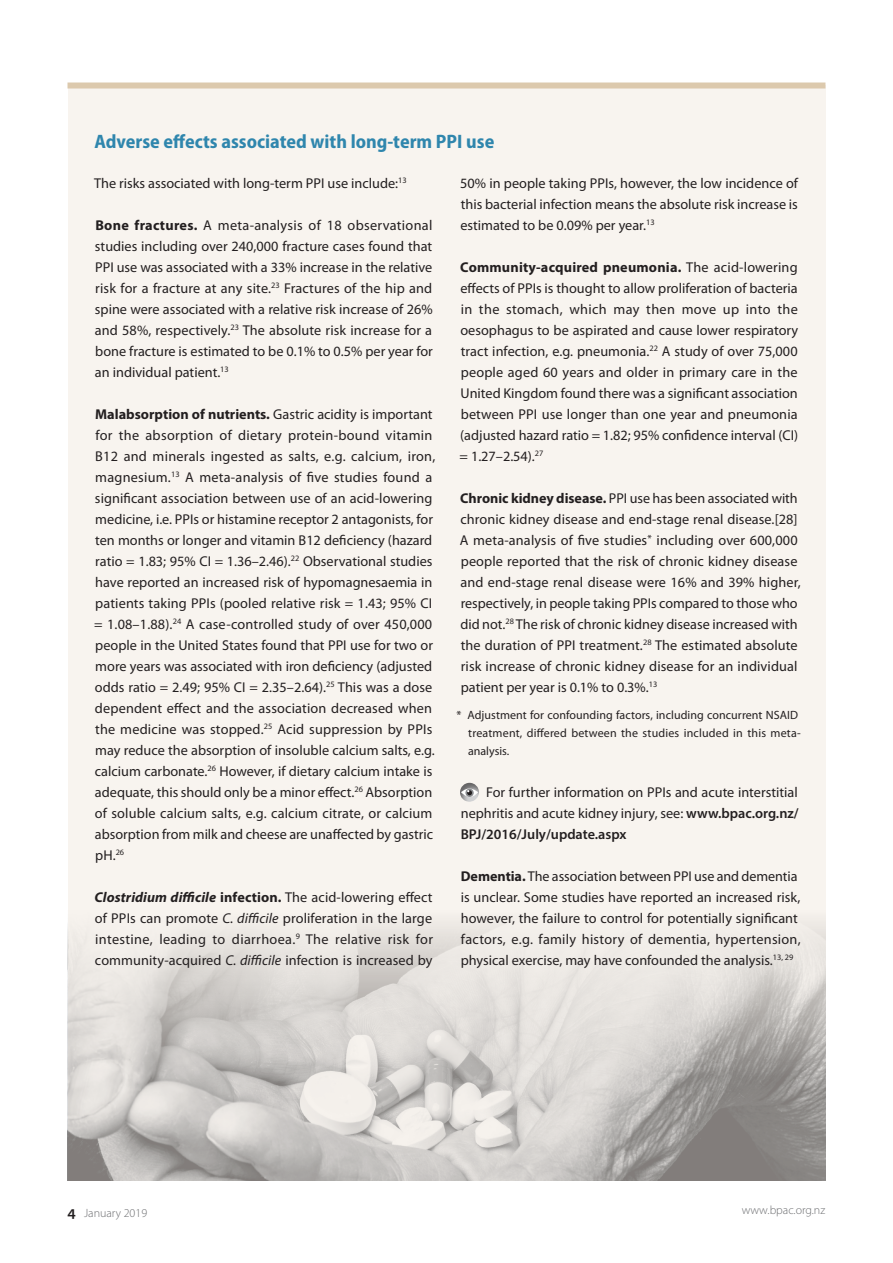
<style>
.page{position:relative;width:893px;height:1263px;background:#fff}
.page>*{position:absolute;margin:0;border:0;box-sizing:border-box;transform-origin:0 0}
.A_head{font:700 semi-condensed 19.5px "Myriad Pro";color:#2f86ad}
.Body_Line_Space{font:14.25px/21px "Myriad Pro";color:#231f20;text-align:justify}
.Body{font:14.25px/21px "Myriad Pro";color:#231f20;text-align:justify}
.Footnote{font:12px/18px "Myriad Pro";letter-spacing:.005em;color:#231f20}
.t1{font:300 12px "Myriad Pro";color:#6c6d70}
.s1{font-weight:700}
.s2{font-weight:700;font-style:italic}
.s3{font-style:italic}
.s4{font-weight:600}
.s5{font-weight:600;font-size:15.75px;color:#231f20}
</style>
<div class="page">
<div style="left:68px;top:85px;width:757px;height:1095px;background:#f8f4ef"></div>
<div style="left:67px;top:83px;width:758px;height:6px;background:#dcc9ad"></div>
<img style="left:68px;top:924px;width:757px;height:256px">
<div style="left:458px;top:781px;width:22px;height:22px;background:#231f20;opacity:.6"></div>
<svg style="left:461px;top:788px;width:17px;height:9px"></svg>
<svg style="left:465px;top:789px;width:9px;height:8px"></svg>
<svg style="left:467px;top:790px;width:5px;height:5px"></svg>
<p class="A_head" style="left:94px;top:131px;width:401px">Adverse effects associated with long-term PPI use</p>
<p class="Body" style="left:94px;top:172px;width:314px">The risks associated with long-term PPI use include:<sup>13</sup></p>
<p class="Body_Line_Space" style="left:95px;top:214px;width:340px"><span class="s1">Bone fractures.</span> A meta-analysis of 18 observational studies including over 240,000 fracture cases found that PPI use was associated with a 33% increase in the relative risk for a fracture at any site.<sup>23</sup> Fractures of the hip and spine were associated with a relative risk increase of 26% and 58%, respectively.<sup>23</sup> The absolute risk increase for a bone fracture is estimated to be 0.1% to 0.5% per year for an individual patient.<sup>13</sup></p>
<p class="Body_Line_Space" style="left:94px;top:403px;width:343px;text-align:left"><span class="s1">Malabsorption of nutrients.</span> Gastric acidity is important for the absorption of dietary protein-bound vitamin B12 and minerals ingested as salts, e.g. calcium, iron, magnesium.<sup>13</sup> A meta-analysis of five studies found a significant association between use of an acid-lowering medicine, i.e. PPIs or histamine receptor 2 antagonists, for ten months or longer and vitamin B12 deficiency (hazard ratio = 1.83; 95% CI = 1.36–2.46).<sup>22</sup> Observational studies have reported an increased risk of hypomagnesaemia in patients taking PPIs (pooled relative risk = 1.43; 95% CI = 1.08–1.88).<sup>24</sup> A case-controlled study of over 450,000 people in the United States found that PPI use for two or more years was associated with iron deficiency (adjusted odds ratio = 2.49; 95% CI = 2.35–2.64).<sup>25</sup> This was a dose dependent effect and the association decreased when the medicine was stopped.<sup>25</sup> Acid suppression by PPIs may reduce the absorption of insoluble calcium salts, e.g. calcium carbonate.<sup>26</sup> However, if dietary calcium intake is adequate, this should only be a minor effect.<sup>26</sup> Absorption of soluble calcium salts, e.g. calcium citrate, or calcium absorption from milk and cheese are unaffected by gastric pH.<sup>26</sup></p>
<p class="Body_Line_Space" style="left:95px;top:886px;width:340px"><span class="s2">Clostridium difficile</span> <span class="s1">infection.</span> The acid-lowering effect of PPIs can promote <span class="s3">C. difficile</span> proliferation in the large intestine, leading to diarrhoea.<sup>9</sup> The relative risk for community-acquired <span class="s3">C. difficile</span> infection is increased by</p>
<p class="Body_Line_Space" style="left:460px;top:172px;width:339px">50% in people taking PPIs, however, the low incidence of this bacterial infection means the absolute risk increase is estimated to be 0.09% per year.<sup>13</sup></p>
<p class="Body_Line_Space" style="left:459px;top:256px;width:340px"><span class="s1">Community-acquired pneumonia.</span> The acid-lowering effects of PPIs is thought to allow proliferation of bacteria in the stomach, which may then move up into the oesophagus to be aspirated and cause lower respiratory tract infection, e.g. pneumonia.<sup>22</sup> A study of over 75,000 people aged 60 years and older in primary care in the United Kingdom found there was a significant association between PPI use longer than one year and pneumonia (adjusted hazard ratio = 1.82; 95% confidence interval (CI) = 1.27–2.54).<sup>27</sup></p>
<p class="Body_Line_Space" style="left:460px;top:487px;width:342px;text-align:left"><span class="s1">Chronic kidney disease.</span> PPI use has been associated with chronic kidney disease and end-stage renal disease.[28] A meta-analysis of five studies<sup>*</sup> including over 600,000 people reported that the risk of chronic kidney disease and end-stage renal disease were 16% and 39% higher, respectively, in people taking PPIs compared to those who did not.<sup>28</sup> The risk of chronic kidney disease increased with the duration of PPI treatment.<sup>28</sup> The estimated absolute risk increase of chronic kidney disease for an individual patient per year is 0.1% to 0.3%.<sup>13</sup></p>
<p class="Footnote" style="left:468px;top:705px;width:334px;text-indent:-12px">* Adjustment for confounding factors, including concurrent NSAID treatment, differed between the studies included in this meta&shy;analysis.</p>
<p class="Body" style="left:461px;top:781px;width:339px;text-indent:25px">For further information on PPIs and acute interstitial nephritis and acute kidney injury, see: <span class="s4">www.bpac.org.nz/ BPJ/2016/July/update.aspx</span></p>
<p class="Body_Line_Space" style="left:461px;top:865px;width:341px;text-align:left"><span class="s1">Dementia.</span> The association between PPI use and dementia is unclear. Some studies have reported an increased risk, however, the failure to control for potentially significant factors, e.g. family history of dementia, hypertension, physical exercise, may have confounded the analysis.<sup>13,</sup> <sup>29</sup></p>
<p class="t1" style="left:68px;top:1206px;width:81px"><span class="s5">4</span> January 2019</p>
<p class="t1" style="left:742px;top:1202px;width:85px">www.bpac.org.nz</p>
</div>
